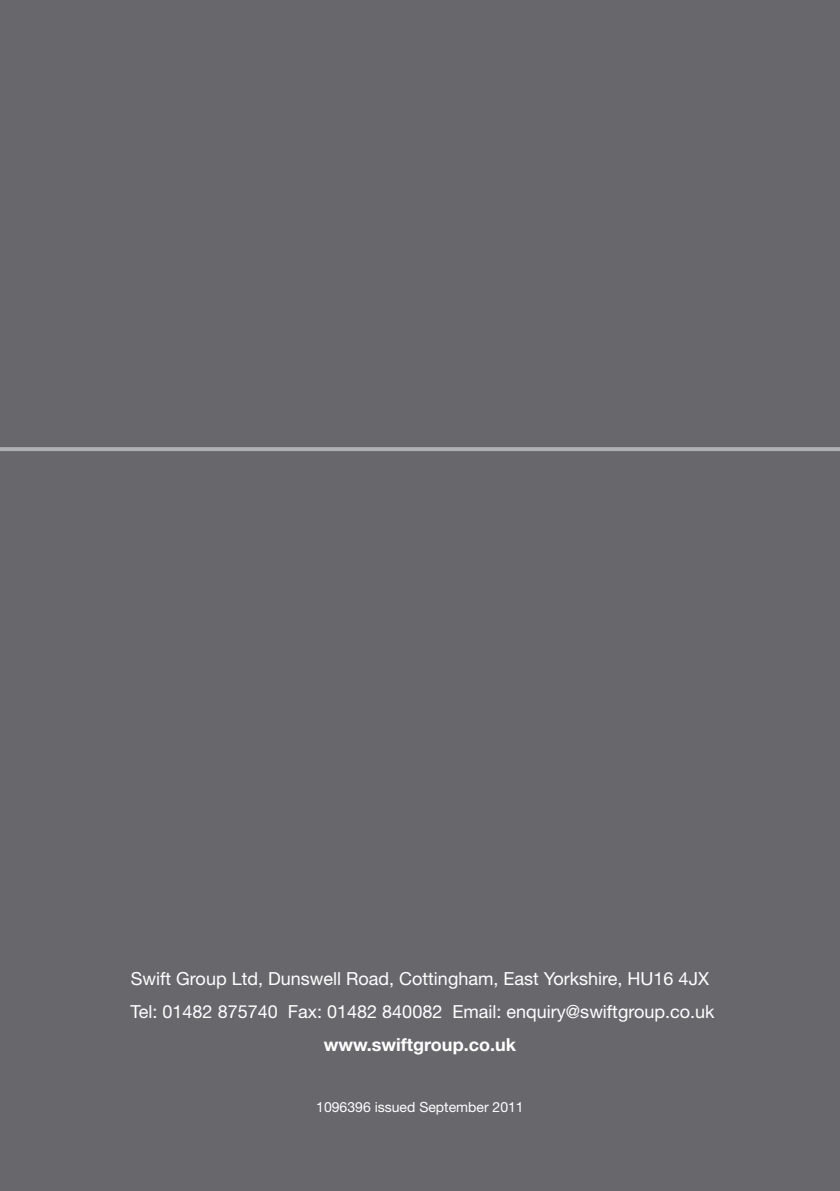
<style>
.page{position:relative;width:840px;height:1191px;background:#fff}
.page>*{position:absolute;margin:0;border:0;box-sizing:border-box;transform-origin:0 0}
.t1{font:18px/33px "Helvetica Neue";color:#fff}
.t2{font:700 18px "Helvetica Neue";color:#fff}
.t3{font:14px "Helvetica Neue";color:#fff}
</style>
<div class="page">
<div style="left:0;top:0;width:839px;height:1191px;background:#68676c"></div>
<hr style="left:0;top:447px;width:839px;height:4px;background:#aeafb2">
<p class="t1" style="left:130px;top:962px;width:585px">Swift Group Ltd, Dunswell Road, Cottingham, East Yorkshire, HU16 4JX<br>Tel: 01482 875740 Fax: 01482 840082 Email: enquiry@swiftgroup.co.uk</p>
<p class="t2" style="left:324px;top:1033px;width:193px">www.swiftgroup.co.uk</p>
<p class="t3" style="left:316px;top:1099px;width:209px">1096396 issued September 2011</p>
</div>
